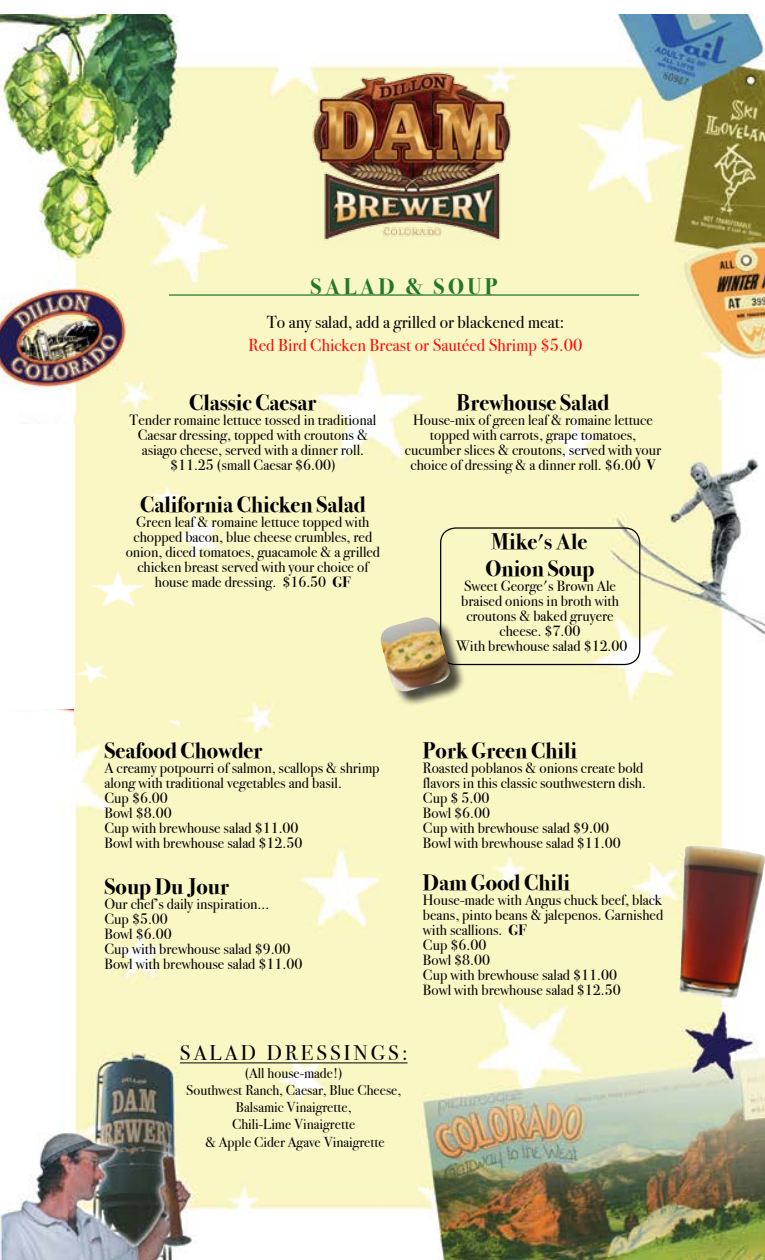
<style>
.page{position:relative;width:765px;height:1260px;background:#fff}
.page>*{position:absolute;margin:0;border:0;box-sizing:border-box;transform-origin:0 0}
.t1{font:700 22.5px/27px "Bodoni Svty Two ITCTT";color:#000}
.t2{font:700 22.5px "Bodoni Svty Two ITCTT";letter-spacing:.15em;color:#23772d}
.t3{font:21.25px "Bodoni Svty Two ITCTT";letter-spacing:.15em;color:#000}
.t4{font:17.5px "Bodoni Svty Two ITCTT";color:#ff0a0a}
.t5{font:17.5px "Bodoni Svty Two ITCTT";color:#000}
.t6{font:15px/15px "Bodoni Svty Two ITCTT";color:#000;text-align:center}
.t7{font:14.38px/17.4px "Bodoni Svty Two ITCTT";color:#000;text-align:center}
.s1{font-weight:700}
</style>
<div class="page">
<img style="left:0;top:14px;width:765px;height:1246px">
<div style="left:75px;top:416px;width:105px;height:309px;background:#faf7c4"></div>
<hr style="left:169px;top:294px;width:470px;height:2px;background:#23772d">
<img style="left:311px;top:65px;width:202px;height:183px">
<img style="left:684px;top:846px;width:16px;height:15px">
<div style="left:0;top:424px;width:75px;height:285px;background:#fff"></div>
<div style="left:440px;top:527px;width:200px;height:138px;border:1px solid #000;border-radius:15px"></div>
<div style="left:382px;top:619px;width:84px;height:89px;background:#000;opacity:.75"></div>
<img style="left:377px;top:617px;width:73px;height:78px">
<hr style="left:180px;top:1062px;width:228px;height:1px;background:#000">
<h1 class="t2" style="left:311px;top:268px;width:188px">SALAD &amp; SOUP</h1>
<p class="t5" style="left:267px;top:307px;width:299px">To any salad, add a grilled or blackened meat:</p>
<p class="t4" style="left:248px;top:331px;width:336px">Red Bird Chicken Breast or Sautéed Shrimp $5.00</p>
<h1 class="t1" style="left:189px;top:387px;width:129px">Classic Caesar</h1>
<p class="t6" style="left:130px;top:411px;width:248px">Tender romaine lettuce tossed in traditional Caesar dressing, topped with croutons &amp; asiago cheese, served with a dinner roll. $11.25 (small Caesar $6.00)</p>
<h1 class="t1" style="left:140px;top:489px;width:227px">California Chicken Salad</h1>
<p class="t6" style="left:126px;top:513px;width:256px">Green leaf &amp; romaine lettuce topped with chopped bacon, blue cheese crumbles, red onion, diced tomatoes, guacamole &amp; a grilled chicken breast served with your choice of house made dressing. $16.50 <span class="s1">GF</span></p>
<h1 class="t1" style="left:457px;top:387px;width:154px">Brewhouse Salad</h1>
<p class="t6" style="left:405px;top:411px;width:258px">House-mix of green leaf &amp; romaine lettuce topped with carrots, grape tomatoes, cucumber slices &amp; croutons, served with your choice of dressing &amp; a dinner roll. $6.00 <span class="s1">V</span></p>
<h1 class="t1" style="left:486px;top:526px;width:110px">Mike's Ale<br>Onion Soup</h1>
<p class="t6" style="left:456px;top:577px;width:173px">Sweet George's Brown Ale braised onions in broth with croutons &amp; baked gruyere cheese. $7.00<br>With brewhouse salad $12.00</p>
<h1 class="t1" style="left:105px;top:735px;width:159px">Seafood Chowder</h1>
<p class="t6" style="left:105px;top:759px;width:277px;text-align:left">A creamy potpourri of salmon, scallops &amp; shrimp along with traditional vegetables and basil.<br>Cup $6.00<br>Bowl $8.00<br>Cup with brewhouse salad $11.00<br>Bowl with brewhouse salad $12.50</p>
<h1 class="t1" style="left:105px;top:872px;width:126px">Soup Du Jour</h1>
<p class="t6" style="left:105px;top:895px;width:199px;text-align:left">Our chef’s daily inspiration...<br>Cup $5.00<br>Bowl $6.00<br>Cup with brewhouse salad $9.00<br>Bowl with brewhouse salad $11.00</p>
<h1 class="t1" style="left:423px;top:735px;width:155px">Pork Green Chili</h1>
<p class="t6" style="left:423px;top:759px;width:225px;text-align:left">Roasted poblanos &amp; onions create bold flavors in this classic southwestern dish.<br>Cup $ 5.00<br>Bowl $6.00<br>Cup with brewhouse salad $9.00<br>Bowl with brewhouse salad $11.00</p>
<h1 class="t1" style="left:423px;top:867px;width:148px">Dam Good Chili</h1>
<p class="t6" style="left:423px;top:891px;width:242px;text-align:left">House-made with Angus chuck beef, black beans, pinto beans &amp; jalepenos. Garnished with scallions. <span class="s1">GF<br></span>Cup $6.00<br>Bowl $8.00<br>Cup with brewhouse salad $11.00<br>Bowl with brewhouse salad $12.50</p>
<h2 class="t3" style="left:180px;top:1036px;width:229px">SALAD DRESSINGS:</h2>
<p class="t7" style="left:186px;top:1063px;width:216px">(All house-made!)<br>Southwest Ranch, Caesar, Blue Cheese,<br>Balsamic Vinaigrette,<br>Chili-Lime Vinaigrette<br>&amp; Apple Cider Agave Vinaigrette</p>
</div>
